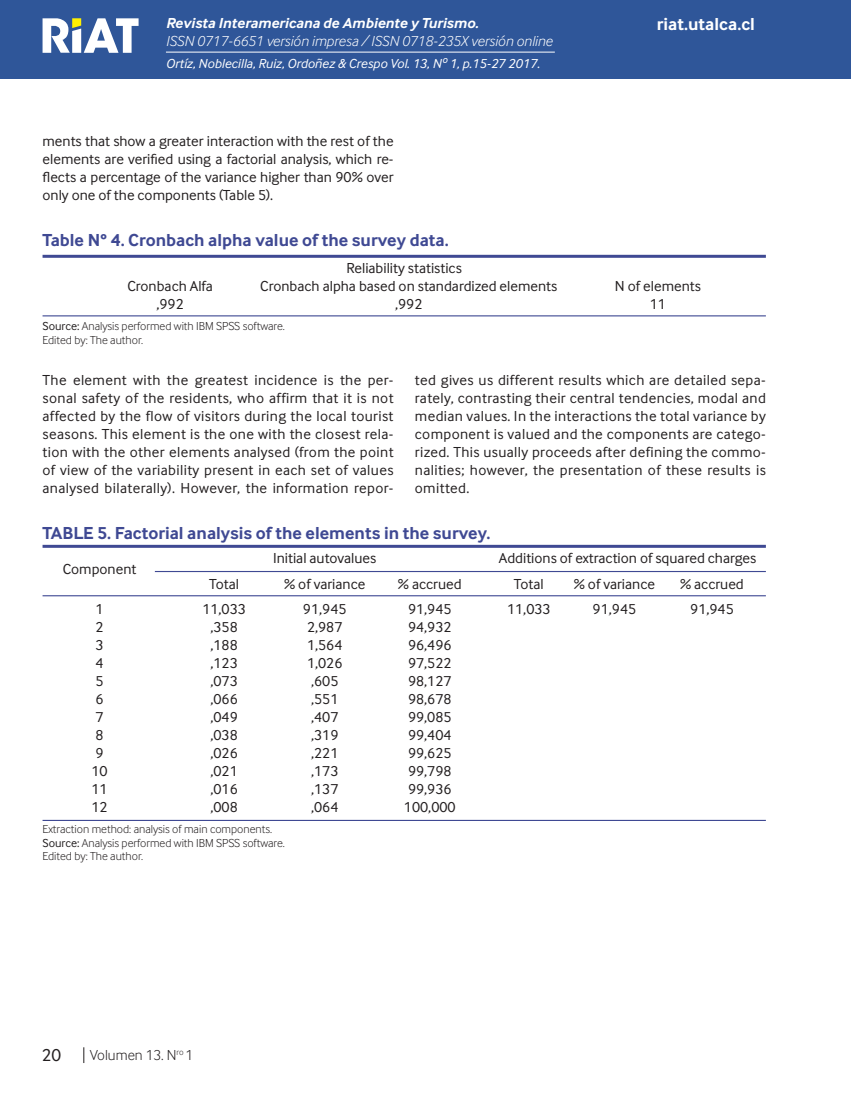
<style>
.page{position:relative;width:851px;height:1106px;background:#fff}
.page>*{position:absolute;margin:0;border:0;box-sizing:border-box;transform-origin:0 0}
.Tabla_titulo{font:700 18px "Inter Face";color:#3f4993}
.t1{font:700 18px "Inter Face";color:#fff}
.t2{font:18px "Inter Face";color:#231f20}
.Cuerpo_de_Texto{font:15px/18px "Inter Face";color:#231f20;text-align:justify}
.t3{font:italic 300 15px "Inter Face";color:#fff}
.t4{font:italic 700 15px "Inter Face";color:#fff}
.t5{font:300 15px "Inter Face";color:#231f20}
.Cuño_de_pagina{font:italic 13.5px "Inter Face";color:#fff}
.Fuente{font:300 12px "Inter Face";color:#231f20}
.s1{font-weight:400}
</style>
<div class="page">
<div style="left:0;top:0;width:850px;height:79px;background:#2f5699"></div>
<hr style="left:850px;top:0;width:1px;height:79px;background:#2f5699">
<hr style="left:166px;top:52px;width:388px;height:1px;background:#fff">
<svg style="left:43px;top:18px;width:95px;height:35px"></svg>
<svg style="left:83px;top:1047px;width:1px;height:16px"></svg>
<hr style="left:43px;top:315px;width:722px;height:1px;background:#3f4993">
<hr style="left:43px;top:255px;width:722px;height:3px;background:#3f4993">
<hr style="left:43px;top:820px;width:722px;height:1px;background:#3f4993">
<hr style="left:43px;top:595px;width:722px;height:1px;background:#3f4993">
<hr style="left:155px;top:571px;width:610px;height:1px;background:#3f4993">
<hr style="left:43px;top:545px;width:722px;height:3px;background:#3f4993">
<p class="t4" style="left:166px;top:15px;width:314px">Revista Interamericana de Ambiente y Turismo.</p>
<p class="t3" style="left:166px;top:33px;width:388px">ISSN 0717-6651 versión impresa / ISSN 0718-235X versión online</p>
<p class="Cuño_de_pagina" style="left:166px;top:56px;width:375px">Ortíz, Noblecilla, Ruiz, Ordoñez &amp; Crespo Vol. 13, Nº 1, p.15-27 2017.</p>
<p class="t1" style="left:656px;top:14px;width:99px">riat.utalca.cl</p>
<p class="Cuerpo_de_Texto" style="left:43px;top:132px;width:352px">ments that show a greater interaction with the rest of the elements are verified using a factorial analysis, which re&shy;flects a percentage of the variance higher than 90% over only one of the components (Table 5).</p>
<p class="Tabla_titulo" style="left:43px;top:229px;width:408px">Table N° 4. Cronbach alpha value of the survey data.</p>
<p class="Cuerpo_de_Texto" style="left:346px;top:259px;width:117px">Reliability statistics</p>
<p class="Cuerpo_de_Texto" style="left:127px;top:277px;width:87px">Cronbach Alfa</p>
<p class="Cuerpo_de_Texto" style="left:260px;top:277px;width:298px">Cronbach alpha based on standardized elements</p>
<p class="Cuerpo_de_Texto" style="left:615px;top:277px;width:88px">N of elements</p>
<p class="Cuerpo_de_Texto" style="left:156px;top:295px;width:29px">,992</p>
<p class="Cuerpo_de_Texto" style="left:395px;top:295px;width:29px">,992</p>
<p class="Cuerpo_de_Texto" style="left:649px;top:295px;width:18px">11</p>
<p class="Fuente" style="left:43px;top:319px;width:244px"><span class="s1">Source:</span> Analysis performed with IBM SPSS software.</p>
<p class="Fuente" style="left:43px;top:333px;width:102px">Edited by: The author.</p>
<p class="Cuerpo_de_Texto" style="left:43px;top:371px;width:352px">The element with the greatest incidence is the per&shy;sonal safety of the residents, who affirm that it is not affected by the flow of visitors during the local tourist seasons. This element is the one with the closest rela&shy;tion with the other elements analysed (from the point of view of the variability present in each set of values analysed bilaterally). However, the information repor-</p>
<p class="Cuerpo_de_Texto" style="left:415px;top:371px;width:352px">ted gives us different results which are detailed sepa&shy;rately, contrasting their central tendencies, modal and median values. In the interactions the total variance by component is valued and the components are catego&shy;rized. This usually proceeds after defining the commo&shy;nalities; however, the presentation of these results is omitted.</p>
<p class="Tabla_titulo" style="left:43px;top:522px;width:449px">TABLE 5. Factorial analysis of the elements in the survey.</p>
<p class="Cuerpo_de_Texto" style="left:63px;top:559px;width:75px">Component</p>
<p class="Cuerpo_de_Texto" style="left:273px;top:549px;width:105px">Initial autovalues</p>
<p class="Cuerpo_de_Texto" style="left:499px;top:549px;width:259px">Additions of extraction of squared charges</p>
<p class="Cuerpo_de_Texto" style="left:209px;top:574px;width:31px">Total</p>
<p class="Cuerpo_de_Texto" style="left:284px;top:574px;width:83px">% of variance</p>
<p class="Cuerpo_de_Texto" style="left:398px;top:574px;width:65px">% accrued</p>
<p class="Cuerpo_de_Texto" style="left:514px;top:574px;width:31px">Total</p>
<p class="Cuerpo_de_Texto" style="left:573px;top:574px;width:83px">% of variance</p>
<p class="Cuerpo_de_Texto" style="left:680px;top:574px;width:65px">% accrued</p>
<p class="Cuerpo_de_Texto" style="left:95px;top:600px;width:10px">1</p>
<p class="Cuerpo_de_Texto" style="left:202px;top:600px;width:45px">11,033</p>
<p class="Cuerpo_de_Texto" style="left:303px;top:600px;width:45px">91,945</p>
<p class="Cuerpo_de_Texto" style="left:408px;top:600px;width:45px">91,945</p>
<p class="Cuerpo_de_Texto" style="left:507px;top:600px;width:45px">11,033</p>
<p class="Cuerpo_de_Texto" style="left:592px;top:600px;width:45px">91,945</p>
<p class="Cuerpo_de_Texto" style="left:690px;top:600px;width:45px">91,945</p>
<p class="Cuerpo_de_Texto" style="left:95px;top:618px;width:10px">2</p>
<p class="Cuerpo_de_Texto" style="left:210px;top:618px;width:29px">,358</p>
<p class="Cuerpo_de_Texto" style="left:307px;top:618px;width:37px">2,987</p>
<p class="Cuerpo_de_Texto" style="left:408px;top:618px;width:45px">94,932</p>
<p class="Cuerpo_de_Texto" style="left:95px;top:636px;width:10px">3</p>
<p class="Cuerpo_de_Texto" style="left:210px;top:636px;width:29px">,188</p>
<p class="Cuerpo_de_Texto" style="left:307px;top:636px;width:37px">1,564</p>
<p class="Cuerpo_de_Texto" style="left:408px;top:636px;width:45px">96,496</p>
<p class="Cuerpo_de_Texto" style="left:95px;top:654px;width:10px">4</p>
<p class="Cuerpo_de_Texto" style="left:210px;top:654px;width:29px">,123</p>
<p class="Cuerpo_de_Texto" style="left:307px;top:654px;width:37px">1,026</p>
<p class="Cuerpo_de_Texto" style="left:408px;top:654px;width:45px">97,522</p>
<p class="Cuerpo_de_Texto" style="left:95px;top:672px;width:10px">5</p>
<p class="Cuerpo_de_Texto" style="left:210px;top:672px;width:29px">,073</p>
<p class="Cuerpo_de_Texto" style="left:311px;top:672px;width:29px">,605</p>
<p class="Cuerpo_de_Texto" style="left:408px;top:672px;width:45px">98,127</p>
<p class="Cuerpo_de_Texto" style="left:95px;top:690px;width:10px">6</p>
<p class="Cuerpo_de_Texto" style="left:210px;top:690px;width:29px">,066</p>
<p class="Cuerpo_de_Texto" style="left:311px;top:690px;width:29px">,551</p>
<p class="Cuerpo_de_Texto" style="left:408px;top:690px;width:45px">98,678</p>
<p class="Cuerpo_de_Texto" style="left:95px;top:708px;width:10px">7</p>
<p class="Cuerpo_de_Texto" style="left:210px;top:708px;width:29px">,049</p>
<p class="Cuerpo_de_Texto" style="left:311px;top:708px;width:29px">,407</p>
<p class="Cuerpo_de_Texto" style="left:408px;top:708px;width:45px">99,085</p>
<p class="Cuerpo_de_Texto" style="left:95px;top:726px;width:10px">8</p>
<p class="Cuerpo_de_Texto" style="left:210px;top:726px;width:29px">,038</p>
<p class="Cuerpo_de_Texto" style="left:311px;top:726px;width:29px">,319</p>
<p class="Cuerpo_de_Texto" style="left:408px;top:726px;width:45px">99,404</p>
<p class="Cuerpo_de_Texto" style="left:95px;top:744px;width:10px">9</p>
<p class="Cuerpo_de_Texto" style="left:210px;top:744px;width:29px">,026</p>
<p class="Cuerpo_de_Texto" style="left:311px;top:744px;width:29px">,221</p>
<p class="Cuerpo_de_Texto" style="left:408px;top:744px;width:45px">99,625</p>
<p class="Cuerpo_de_Texto" style="left:91px;top:762px;width:18px">10</p>
<p class="Cuerpo_de_Texto" style="left:210px;top:762px;width:29px">,021</p>
<p class="Cuerpo_de_Texto" style="left:311px;top:762px;width:29px">,173</p>
<p class="Cuerpo_de_Texto" style="left:408px;top:762px;width:45px">99,798</p>
<p class="Cuerpo_de_Texto" style="left:91px;top:780px;width:18px">11</p>
<p class="Cuerpo_de_Texto" style="left:210px;top:780px;width:29px">,016</p>
<p class="Cuerpo_de_Texto" style="left:311px;top:780px;width:29px">,137</p>
<p class="Cuerpo_de_Texto" style="left:408px;top:780px;width:45px">99,936</p>
<p class="Cuerpo_de_Texto" style="left:91px;top:798px;width:18px">12</p>
<p class="Cuerpo_de_Texto" style="left:210px;top:798px;width:29px">,008</p>
<p class="Cuerpo_de_Texto" style="left:311px;top:798px;width:29px">,064</p>
<p class="Cuerpo_de_Texto" style="left:404px;top:798px;width:53px">100,000</p>
<p class="Fuente" style="left:43px;top:822px;width:231px">Extraction method: analysis of main components.</p>
<p class="Fuente" style="left:43px;top:835px;width:244px"><span class="s1">Source:</span> Analysis performed with IBM SPSS software.</p>
<p class="Fuente" style="left:43px;top:849px;width:102px">Edited by: The author.</p>
<p class="t2" style="left:42px;top:1045px;width:21px">20</p>
<p class="t5" style="left:90px;top:1046px;width:105px">Volumen 13. N<sup>ro</sup> 1</p>
</div>
